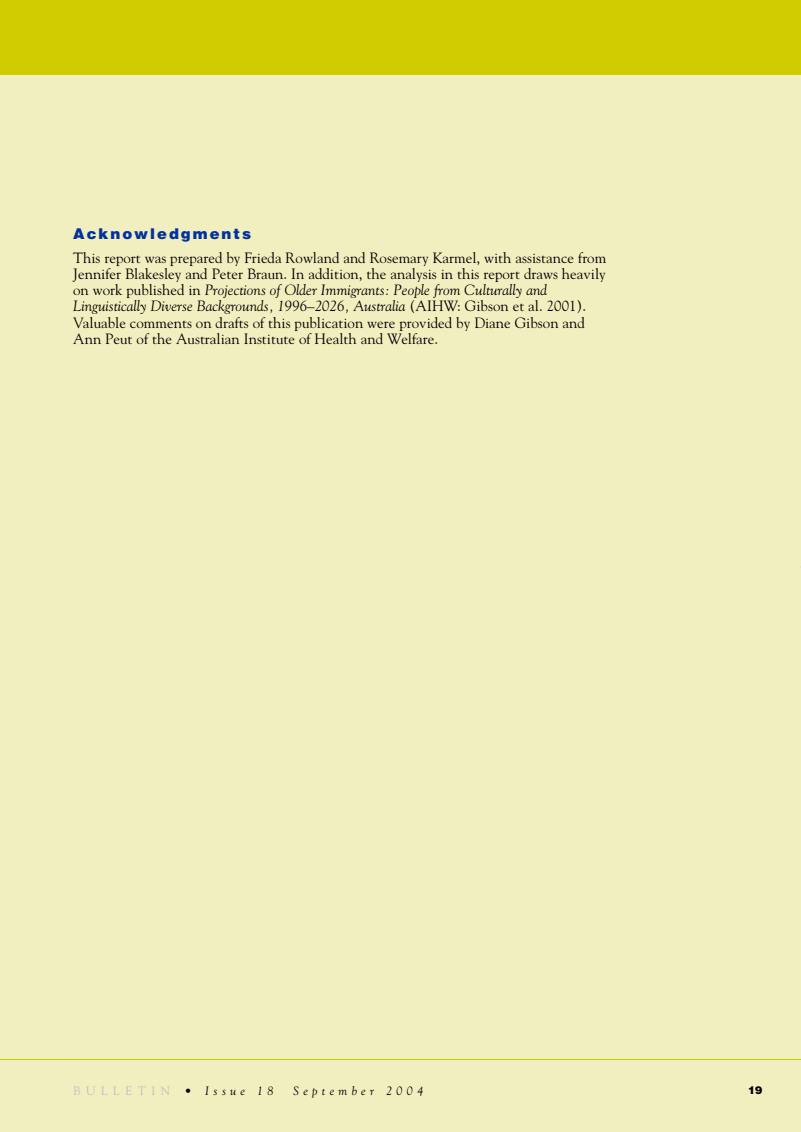
<style>
.page{position:relative;width:801px;height:1132px;background:#fff}
.page>*{position:absolute;margin:0;border:0;box-sizing:border-box;transform-origin:0 0}
.t1{font:14.85px/16.2px "Goudy";color:#000}
.t2{font:900 14.85px "Helvetica";color:#01329e}
.t3{font:12.15px "Goudy";color:#bfbfbf}
.t4{font:italic 12.15px "Goudy";letter-spacing:.355em;color:#000}
.t5{font:900 10.8px "Helvetica";color:#000}
.s1{font-style:italic}
.s2{color:#000}
.s3{font-style:italic;color:#000}
</style>
<div class="page">
<div style="left:0;top:0;width:800px;height:1131px;background:#f1efbf"></div>
<div style="left:0;top:0;width:800px;height:75px;background:#d1cc00"></div>
<hr style="left:0;top:1058px;width:800px;height:1px;background:#d1cc00">
<p class="t2" style="left:73px;top:228px;width:179px">A c k n o w l e d g m e n t s</p>
<p class="t1" style="left:73px;top:250px;width:534px">This report was prepared by Frieda Rowland and Rosemary Karmel, with assistance from Jennifer Blakesley and Peter Braun. In addition, the analysis in this report draws heavily on work published in <span class="s1">Projections of Older Immigrants: People from Culturally and Linguistically Diverse Backgrounds, 1996–2026, Australia</span> (AIHW: Gibson et al. 2001).<br>Valuable comments on drafts of this publication were provided by Diane Gibson and Ann Peut of the Australian Institute of Health and Welfare.</p>
<p class="t3" style="left:73px;top:1085px;width:202px">B U L L E T I N <span class="s2">•</span> <span class="s3">Issue 18</span></p>
<p class="t4" style="left:293px;top:1085px;width:132px">September 2004</p>
<p class="t5" style="left:747px;top:1085px;width:16px">19</p>
</div>
